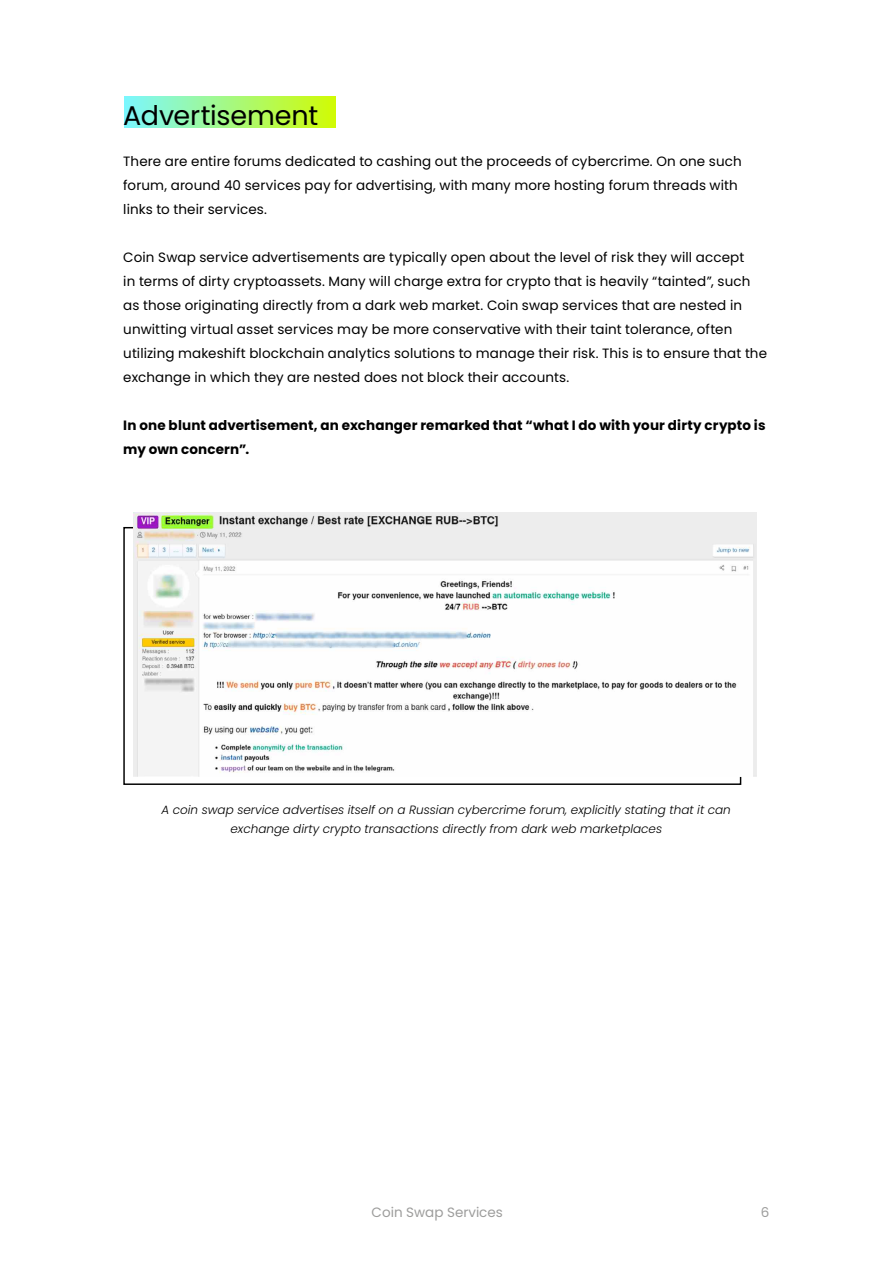
<style>
.page{position:relative;width:893px;height:1263px;background:#fff}
.page>*{position:absolute;margin:0;border:0;box-sizing:border-box;transform-origin:0 0}
.t1{font:27px "Poppins";letter-spacing:-.005em;color:#000}
.t2{font:13.5px/24px "Poppins";letter-spacing:.01em;color:#000}
.t3{font:700 13.5px/24px "Poppins";letter-spacing:.01em;color:#000}
.t4{font:13.5px "Poppins";color:#9d9d9c}
.t5{font:italic 300 12px/19.5px "Poppins";color:#000;text-align:center}
</style>
<div class="page">
<img style="left:133px;top:513px;width:623px;height:263px">
<svg style="left:125px;top:96px;width:211px;height:32px;background:#a6f880"></svg>
<h1 class="t1" style="left:123px;top:100px;width:196px">Advertisement</h1>
<p class="t2" style="left:123px;top:150px;width:620px">There are entire forums dedicated to cashing out the proceeds of cybercrime. On one such forum, around 40 services pay for advertising, with many more hosting forum threads with links to their services.</p>
<p class="t2" style="left:123px;top:246px;width:645px">Coin Swap service advertisements are typically open about the level of risk they will accept<br>in terms of dirty cryptoassets. Many will charge extra for crypto that is heavily “tainted”, such as those originating directly from a dark web market. Coin swap services that are nested in unwitting virtual asset services may be more conservative with their taint tolerance, often utilizing makeshift blockchain analytics solutions to manage their risk. This is to ensure that the exchange in which they are nested does not block their accounts.</p>
<p class="t3" style="left:123px;top:414px;width:644px">In one blunt advertisement, an exchanger remarked that “what I do with your dirty crypto is my own concern”.</p>
<p class="t5" style="left:161px;top:800px;width:571px">A coin swap service advertises itself on a Russian cybercrime forum, explicitly stating that it can exchange dirty crypto transactions directly from dark web marketplaces</p>
<p class="t4" style="left:372px;top:1205px;width:133px">Coin Swap Services</p>
<p class="t4" style="left:761px;top:1205px;width:10px">6</p>
</div>
